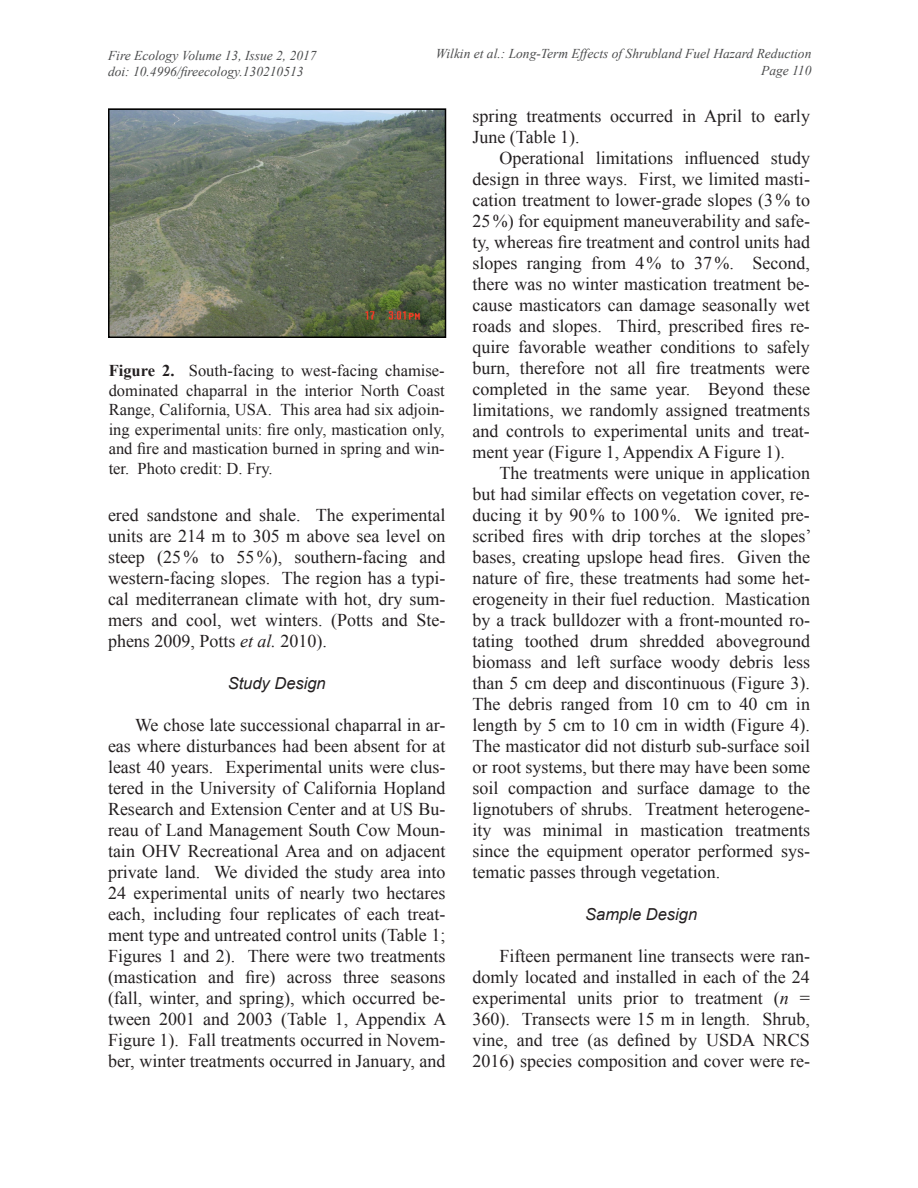
<style>
.page{position:relative;width:918px;height:1188px;background:#fff}
.page>*{position:absolute;margin:0;border:0;box-sizing:border-box;transform-origin:0 0}
.t1{font:18px/21px "Times New Roman";color:#231f20;text-align:justify}
.t2{font:16.5px/19.5px "Times New Roman";color:#231f20;text-align:justify}
.t3{font:italic 16.5px "Arial";color:#231f20}
.t4{font:italic 13.5px/16.2px "Times New Roman";color:#4b4c4d}
.s1{font-weight:700}
.s2{font-style:italic}
</style>
<div class="page">
<img style="left:111px;top:111px;width:332px;height:224px">
<div style="left:108px;top:108px;width:338px;height:230px;border:2px solid #000"></div>
<p class="t4" style="left:108px;top:47px;width:210px">Fire Ecology Volume 13, Issue 2, 2017 doi: 10.4996/fireecology.130210513</p>
<p class="t4" style="left:436px;top:45px;width:377px;text-align:right">Wilkin et al.: Long-Term Effects of Shrubland Fuel Hazard Reduction<br>Page 110</p>
<p class="t2" style="left:109px;top:361px;width:338px"><span class="s1">Figure 2.</span> South-facing to west-facing chamise&shy;dominated chaparral in the interior North Coast Range, California, USA. This area had six adjoin&shy;ing experimental units: fire only, mastication only, and fire and mastication burned in spring and win&shy;ter. Photo credit: D. Fry.</p>
<p class="t1" style="left:108px;top:504px;width:339px">ered sandstone and shale. The experimental units are 214 m to 305 m above sea level on steep (25% to 55%), southern-facing and western-facing slopes. The region has a typi&shy;cal mediterranean climate with hot, dry sum&shy;mers and cool, wet winters. (Potts and Ste&shy;phens 2009, Potts <span class="s2">et al.</span> 2010).</p>
<p class="t3" style="left:228px;top:673px;width:100px">Study Design</p>
<p class="t1" style="left:108px;top:714px;width:340px;text-indent:27px">We chose late successional chaparral in ar&shy;eas where disturbances had been absent for at least 40 years. Experimental units were clus&shy;tered in the University of California Hopland Research and Extension Center and at US Bu&shy;reau of Land Management South Cow Moun&shy;tain OHV Recreational Area and on adjacent private land. We divided the study area into 24 experimental units of nearly two hectares each, including four replicates of each treat&shy;ment type and untreated control units (Table 1; Figures 1 and 2). There were two treatments (mastication and fire) across three seasons (fall, winter, and spring), which occurred be&shy;tween 2001 and 2003 (Table 1, Appendix A Figure 1). Fall treatments occurred in Novem&shy;ber, winter treatments occurred in January, and</p>
<p class="t1" style="left:472px;top:105px;width:339px">spring treatments occurred in April to early<br>June (Table 1).</p>
<p class="t1" style="left:472px;top:147px;width:339px;text-indent:27px">Operational limitations influenced study design in three ways. First, we limited masti&shy;cation treatment to lower-grade slopes (3% to 25%) for equipment maneuverability and safe&shy;ty, whereas fire treatment and control units had slopes ranging from 4% to 37%. Second, there was no winter mastication treatment be&shy;cause masticators can damage seasonally wet roads and slopes. Third, prescribed fires re&shy;quire favorable weather conditions to safely burn, therefore not all fire treatments were completed in the same year. Beyond these limitations, we randomly assigned treatments and controls to experimental units and treat&shy;ment year (Figure 1, Appendix A Figure 1).</p>
<p class="t1" style="left:472px;top:462px;width:340px;text-indent:27px">The treatments were unique in application but had similar effects on vegetation cover, re&shy;ducing it by 90% to 100%. We ignited pre&shy;scribed fires with drip torches at the slopes’ bases, creating upslope head fires. Given the nature of fire, these treatments had some het&shy;erogeneity in their fuel reduction. Mastication by a track bulldozer with a front-mounted ro&shy;tating toothed drum shredded aboveground biomass and left surface woody debris less than 5 cm deep and discontinuous (Figure 3).<br>The debris ranged from 10 cm to 40 cm in length by 5 cm to 10 cm in width (Figure 4).<br>The masticator did not disturb sub-surface soil or root systems, but there may have been some soil compaction and surface damage to the lignotubers of shrubs. Treatment heterogene&shy;ity was minimal in mastication treatments since the equipment operator performed sys&shy;tematic passes through vegetation.</p>
<p class="t3" style="left:585px;top:903px;width:113px">Sample Design</p>
<p class="t1" style="left:472px;top:945px;width:339px;text-indent:27px">Fifteen permanent line transects were ran&shy;domly located and installed in each of the 24 experimental units prior to treatment (<span class="s2">n</span> = 360). Transects were 15 m in length. Shrub, vine, and tree (as defined by USDA NRCS 2016) species composition and cover were re-</p>
</div>
